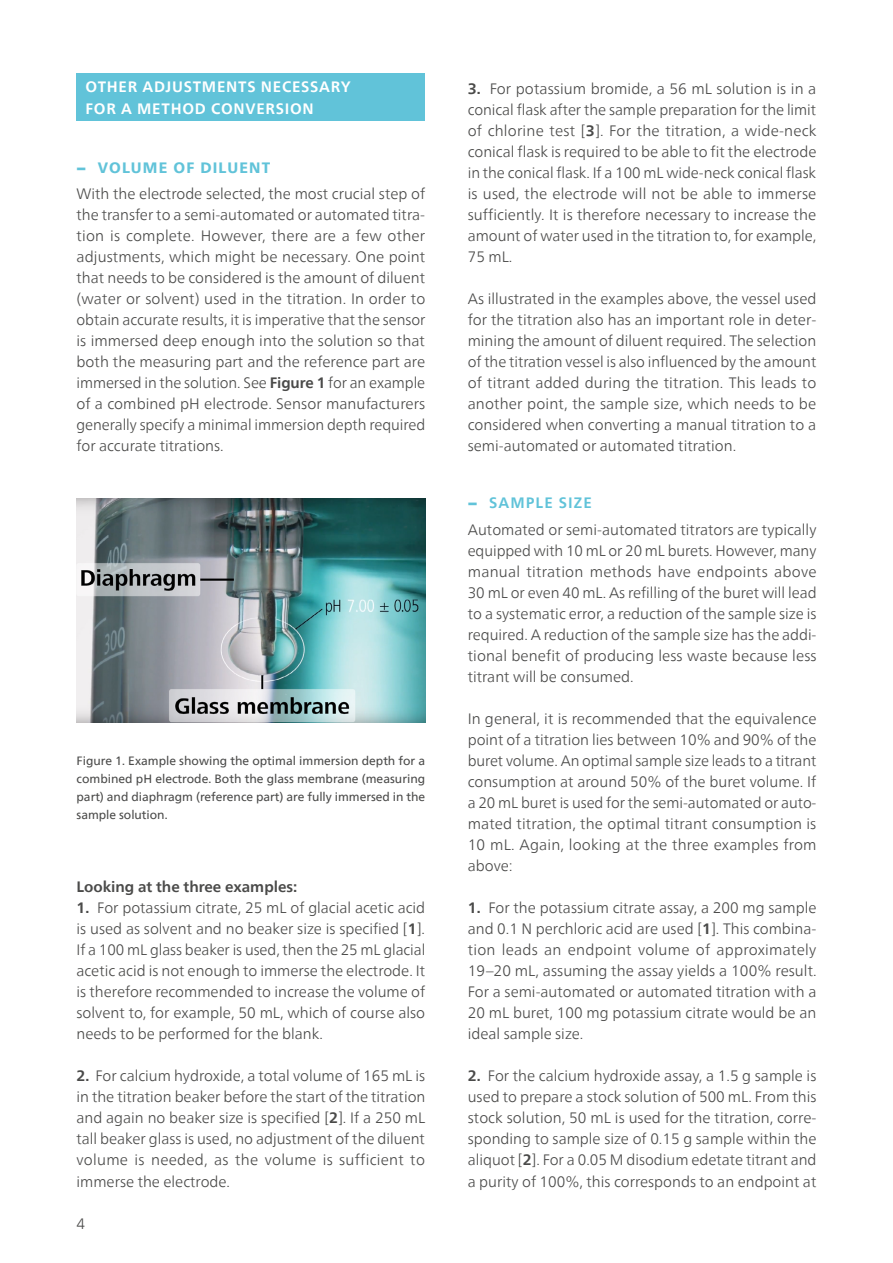
<style>
.page{position:relative;width:893px;height:1263px;background:#fff}
.page>*{position:absolute;margin:0;border:0;box-sizing:border-box;transform-origin:0 0}
.t1{font:300 15px/21px "Neue Frutiger World";color:#4a4a49;text-align:justify}
.t2{font:700 15px/21.8px "Neue Frutiger World";letter-spacing:.05em;color:#fff}
.t3{font:700 15px "Neue Frutiger World";color:#4a4a49}
.t4{font:800 15px "Neue Frutiger World";letter-spacing:.075em;color:#61c3d9}
.t5{font:700 15px "Neue Frutiger World";letter-spacing:.075em;color:#61c3d9}
.t6{font:12px/18px "Neue Frutiger World";color:#4a4a49;text-align:justify}
.s1{font-family:"Neue Frutiger World Xtra Blk";font-weight:400}
.s2{font-weight:700}
</style>
<div class="page">
<img style="left:77px;top:499px;width:348px;height:223px">
<div style="left:77px;top:73px;width:348px;height:26px;background:#61c3d9"></div>
<div style="left:77px;top:95px;width:348px;height:26px;background:#61c3d9"></div>
<p class="t2" style="left:86px;top:75px;width:267px">OTHER ADJUSTMENTS NECESSARY<br>FOR A METHOD CONVERSION</p>
<p class="t4" style="left:77px;top:159px;width:195px"><span class="s1">−</span> VOLUME OF DILUENT</p>
<p class="t1" style="left:77px;top:184px;width:350px">With the electrode selected, the most crucial step of the transfer to a semi-automated or automated titra&shy;tion is complete. However, there are a few other adjustments, which might be necessary. One point that needs to be considered is the amount of diluent (water or solvent) used in the titration. In order to obtain accurate results, it is imperative that the sensor is immersed deep enough into the solution so that both the measuring part and the reference part are immersed in the solution. See <span class="s2">Figure 1</span> for an example of a combined pH electrode. Sensor manufacturers generally specify a minimal immersion depth required for accurate titrations.</p>
<p class="t6" style="left:77px;top:752px;width:350px">Figure 1. Example showing the optimal immersion depth for a combined pH electrode. Both the glass membrane (measuring part) and diaphragm (reference part) are fully immersed in the sample solution.</p>
<p class="t3" style="left:77px;top:874px;width:222px">Looking at the three examples:</p>
<p class="t1" style="left:77px;top:898px;width:350px"><span class="s2">1.</span> For potassium citrate, 25 mL of glacial acetic acid is used as solvent and no beaker size is specified [<span class="s2">1</span>].<br>If a 100 mL glass beaker is used, then the 25 mL glacial acetic acid is not enough to immerse the electrode. It is therefore recommended to increase the volume of solvent to, for example, 50 mL, which of course also needs to be performed for the blank.</p>
<p class="t1" style="left:77px;top:1066px;width:350px"><span class="s2">2.</span> For calcium hydroxide, a total volume of 165 mL is in the titration beaker before the start of the titration and again no beaker size is specified [<span class="s2">2</span>]. If a 250 mL tall beaker glass is used, no adjustment of the diluent volume is needed, as the volume is sufficient to immerse the electrode.</p>
<p class="t1" style="left:77px;top:1213px;width:10px">4</p>
<p class="t1" style="left:468px;top:79px;width:350px"><span class="s2">3.</span> For potassium bromide, a 56 mL solution is in a conical flask after the sample preparation for the limit of chlorine test [<span class="s2">3</span>]. For the titration, a wide-neck conical flask is required to be able to fit the electrode in the conical flask. If a 100 mL wide-neck conical flask is used, the electrode will not be able to immerse sufficiently. It is therefore necessary to increase the amount of water used in the titration to, for example, 75 mL.</p>
<p class="t1" style="left:468px;top:289px;width:350px">As illustrated in the examples above, the vessel used for the titration also has an important role in deter&shy;mining the amount of diluent required. The selection of the titration vessel is also influenced by the amount of titrant added during the titration. This leads to another point, the sample size, which needs to be considered when converting a manual titration to a semi-automated or automated titration.</p>
<p class="t5" style="left:468px;top:490px;width:126px"><span class="s1">−</span> SAMPLE SIZE</p>
<p class="t1" style="left:468px;top:520px;width:350px">Automated or semi-automated titrators are typically equipped with 10 mL or 20 mL burets. However, many manual titration methods have endpoints above 30 mL or even 40 mL. As refilling of the buret will lead to a systematic error, a reduction of the sample size is required. A reduction of the sample size has the addi&shy;tional benefit of producing less waste because less titrant will be consumed.</p>
<p class="t1" style="left:468px;top:709px;width:350px">In general, it is recommended that the equivalence point of a titration lies between 10% and 90% of the buret volume. An optimal sample size leads to a titrant consumption at around 50% of the buret volume. If a 20 mL buret is used for the semi-automated or auto&shy;mated titration, the optimal titrant consumption is 10 mL. Again, looking at the three examples from above:</p>
<p class="t1" style="left:468px;top:898px;width:350px"><span class="s2">1.</span> For the potassium citrate assay, a 200 mg sample and 0.1 N perchloric acid are used [<span class="s2">1</span>]. This combina&shy;tion leads an endpoint volume of approximately 19–20 mL, assuming the assay yields a 100% result.<br>For a semi-automated or automated titration with a 20 mL buret, 100 mg potassium citrate would be an ideal sample size.</p>
<p class="t1" style="left:468px;top:1066px;width:350px"><span class="s2">2.</span> For the calcium hydroxide assay, a 1.5 g sample is used to prepare a stock solution of 500 mL. From this stock solution, 50 mL is used for the titration, corre&shy;sponding to sample size of 0.15 g sample within the aliquot [<span class="s2">2</span>]. For a 0.05 M disodium edetate titrant and a purity of 100%, this corresponds to an endpoint at</p>
</div>
